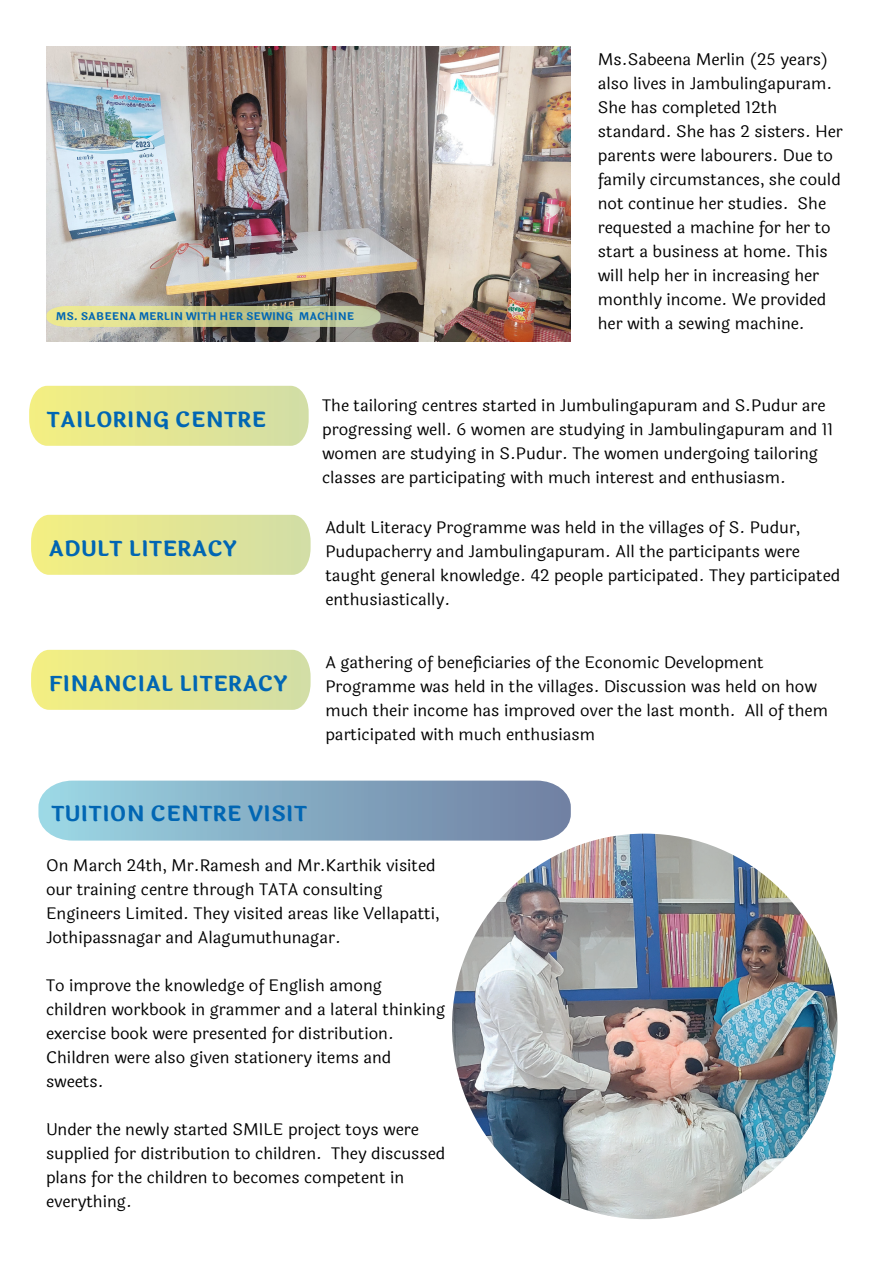
<style>
.page{position:relative;width:893px;height:1263px;background:#fff}
.page>*{position:absolute;margin:0;border:0;box-sizing:border-box;transform-origin:0 0}
.t1{font:700 21px "Laila";color:#0166b3}
.t2{font:16.5px/24px "Laila";color:#000}
.t3{font:700 10.5px "Laila";color:#0166b3}
</style>
<div class="page">
<svg style="left:38px;top:780px;width:533px;height:60px;background:#89adc4"></svg>
<img style="left:46px;top:47px;width:525px;height:295px">
<svg style="left:46px;top:306px;width:334px;height:21px;background:#cdd092"></svg>
<svg style="left:29px;top:386px;width:280px;height:60px;background:#e3e697"></svg>
<svg style="left:31px;top:515px;width:280px;height:60px;background:#e3e697"></svg>
<svg style="left:31px;top:650px;width:280px;height:60px;background:#e3e696"></svg>
<img style="left:452px;top:834px;width:385px;height:385px;border-radius:193px">
<p class="t3" style="left:56px;top:309px;width:300px">MS. SABEENA MERLIN WITH HER SEWING MACHINE</p>
<p class="t2" style="left:598px;top:47px;width:247px">Ms.Sabeena Merlin (25 years) also lives in Jambulingapuram.<br>She has completed 12th standard. She has 2 sisters. Her parents were labourers. Due to family circumstances, she could not continue her studies. She requested a machine for her to start a business at home. This will help her in increasing her monthly income. We provided her with a sewing machine.</p>
<p class="t1" style="left:46px;top:404px;width:222px">TAILORING CENTRE</p>
<p class="t1" style="left:48px;top:533px;width:190px">ADULT LITERACY</p>
<p class="t1" style="left:48px;top:668px;width:240px">FINANCIAL LITERACY</p>
<p class="t2" style="left:322px;top:394px;width:513px">The tailoring centres started in Jumbulingapuram and S.Pudur are progressing well. 6 women are studying in Jambulingapuram and 11 women are studying in S.Pudur. The women undergoing tailoring classes are participating with much interest and enthusiasm.</p>
<p class="t2" style="left:325px;top:516px;width:516px">Adult Literacy Programme was held in the villages of S. Pudur, Pudupacherry and Jambulingapuram. All the participants were taught general knowledge. 42 people participated. They participated enthusiastically.</p>
<p class="t2" style="left:325px;top:651px;width:504px">A gathering of beneficiaries of the Economic Development Programme was held in the villages. Discussion was held on how much their income has improved over the last month. All of them participated with much enthusiasm</p>
<p class="t1" style="left:51px;top:798px;width:258px">TUITION CENTRE VISIT</p>
<p class="t2" style="left:46px;top:854px;width:395px">On March 24th, Mr.Ramesh and Mr.Karthik visited our training centre through TATA consulting Engineers Limited. They visited areas like Vellapatti, Jothipassnagar and Alagumuthunagar.</p>
<p class="t2" style="left:46px;top:974px;width:401px">To improve the knowledge of English among children workbook in grammer and a lateral thinking exercise book were presented for distribution.<br>Children were also given stationery items and sweets.</p>
<p class="t2" style="left:46px;top:1118px;width:401px">Under the newly started SMILE project toys were supplied for distribution to children. They discussed plans for the children to becomes competent in everything.</p>
</div>
